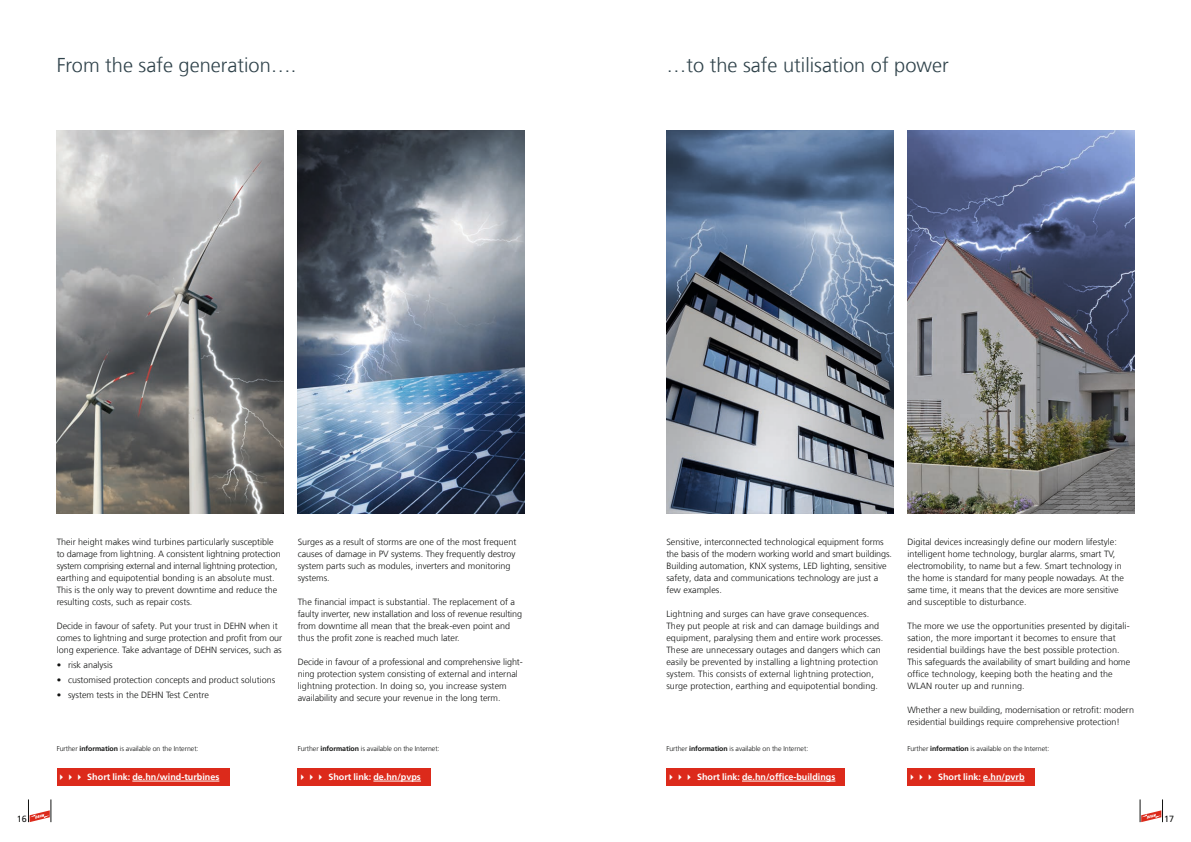
<style>
.page{position:relative;width:1191px;height:842px;background:#fff}
.page>*{position:absolute;margin:0;border:0;box-sizing:border-box;transform-origin:0 0}
.t1{font:300 20px "Frutiger LT Com";color:#30434b}
.t2{font:300 9px/12px "Frutiger LT Com";color:#131413}
.t3{font:700 9px "Frutiger LT Com";color:#fff}
.t4{font:9px "Frutiger LT Com";color:#131413}
.t5{font:300 7px "Frutiger LT Com";letter-spacing:-.01em;color:#131413}
.s1{font-weight:700}
</style>
<div class="page">
<img style="left:57px;top:130px;width:226px;height:383px">
<img style="left:907px;top:130px;width:227px;height:383px">
<img style="left:666px;top:130px;width:227px;height:383px">
<img style="left:298px;top:130px;width:226px;height:383px">
<div style="left:298px;top:768px;width:133px;height:17px;background:#dc2a1b"></div>
<hr style="left:373px;top:781px;width:48px;height:1px;background:#fff">
<div style="left:57px;top:768px;width:173px;height:17px;background:#dc2a1b"></div>
<hr style="left:132px;top:781px;width:87px;height:1px;background:#fff">
<div style="left:666px;top:768px;width:179px;height:17px;background:#dc2a1b"></div>
<hr style="left:742px;top:781px;width:93px;height:1px;background:#fff">
<div style="left:907px;top:768px;width:128px;height:17px;background:#dc2a1b"></div>
<hr style="left:983px;top:781px;width:41px;height:1px;background:#fff">
<svg style="left:28px;top:799px;width:24px;height:23px"></svg>
<svg style="left:1139px;top:799px;width:24px;height:23px"></svg>
<h1 class="t1" style="left:57px;top:53px;width:241px">From the safe generation….</h1>
<h1 class="t1" style="left:666px;top:53px;width:284px">…to the safe utilisation of power</h1>
<p class="t2" style="left:57px;top:536px;width:226px">Their height makes wind turbines particularly susceptible to damage from lightning. A consistent lightning protection system comprising external and internal lightning protection, earthing and equipotential bonding is an absolute must.<br>This is the only way to prevent downtime and reduce the resulting costs, such as repair costs.</p>
<p class="t2" style="left:57px;top:620px;width:227px">Decide in favour of safety. Put your trust in DEHN when it comes to lightning and surge protection and profit from our long experience. Take advantage of DEHN services, such as</p>
<p class="t2" style="left:57px;top:659px;width:57px">• risk analysis</p>
<p class="t2" style="left:57px;top:674px;width:220px">• customised protection concepts and product solutions</p>
<p class="t2" style="left:57px;top:689px;width:154px">• system tests in the DEHN Test Centre</p>
<p class="t2" style="left:298px;top:536px;width:220px">Surges as a result of storms are one of the most frequent causes of damage in PV systems. They frequently destroy system parts such as modules, inverters and monitoring systems.</p>
<p class="t2" style="left:298px;top:596px;width:226px">The financial impact is substantial. The replacement of a faulty inverter, new installation and loss of revenue resulting from downtime all mean that the break-even point and thus the profit zone is reached much later.</p>
<p class="t2" style="left:298px;top:656px;width:227px">Decide in favour of a professional and comprehensive light&shy;ning protection system consisting of external and internal lightning protection. In doing so, you increase system availability and secure your revenue in the long term.</p>
<p class="t5" style="left:57px;top:745px;width:143px">Further <span class="s1">information</span> is available on the Internet:</p>
<p class="t3" style="left:57px;top:772px;width:164px">✔✔✔ Short link: de.hn/wind-turbines</p>
<p class="t5" style="left:298px;top:745px;width:143px">Further <span class="s1">information</span> is available on the Internet:</p>
<p class="t3" style="left:298px;top:772px;width:125px">✔✔✔ Short link: de.hn/pvps</p>
<p class="t2" style="left:666px;top:536px;width:227px">Sensitive, interconnected technological equipment forms the basis of the modern working world and smart buildings.<br>Building automation, KNX systems, LED lighting, sensitive safety, data and communications technology are just a few examples.</p>
<p class="t2" style="left:666px;top:608px;width:218px">Lightning and surges can have grave consequences.<br>They put people at risk and can damage buildings and equipment, paralysing them and entire work processes.<br>These are unnecessary outages and dangers which can easily be prevented by installing a lightning protection system. This consists of external lightning protection, surge protection, earthing and equipotential bonding.</p>
<p class="t5" style="left:666px;top:745px;width:143px">Further <span class="s1">information</span> is available on the Internet:</p>
<p class="t3" style="left:666px;top:772px;width:170px">✔✔✔ Short link: de.hn/office-buildings</p>
<p class="t2" style="left:907px;top:536px;width:218px">Digital devices increasingly define our modern lifestyle: intelligent home technology, burglar alarms, smart TV, electromobility, to name but a few. Smart technology in the home is standard for many people nowadays. At the same time, it means that the devices are more sensitive and susceptible to disturbance.</p>
<p class="t2" style="left:907px;top:620px;width:224px">The more we use the opportunities presented by digitali&shy;sation, the more important it becomes to ensure that residential buildings have the best possible protection.<br>This safeguards the availability of smart building and home office technology, keeping both the heating and the WLAN router up and running.</p>
<p class="t2" style="left:907px;top:704px;width:228px">Whether a new building, modernisation or retrofit: modern residential buildings require comprehensive protection!</p>
<p class="t5" style="left:907px;top:745px;width:143px">Further <span class="s1">information</span> is available on the Internet:</p>
<p class="t3" style="left:907px;top:772px;width:119px">✔✔✔ Short link: e.hn/pvrb</p>
<p class="t4" style="left:17px;top:814px;width:12px">16</p>
<p class="t4" style="left:1164px;top:814px;width:12px">17</p>
</div>
